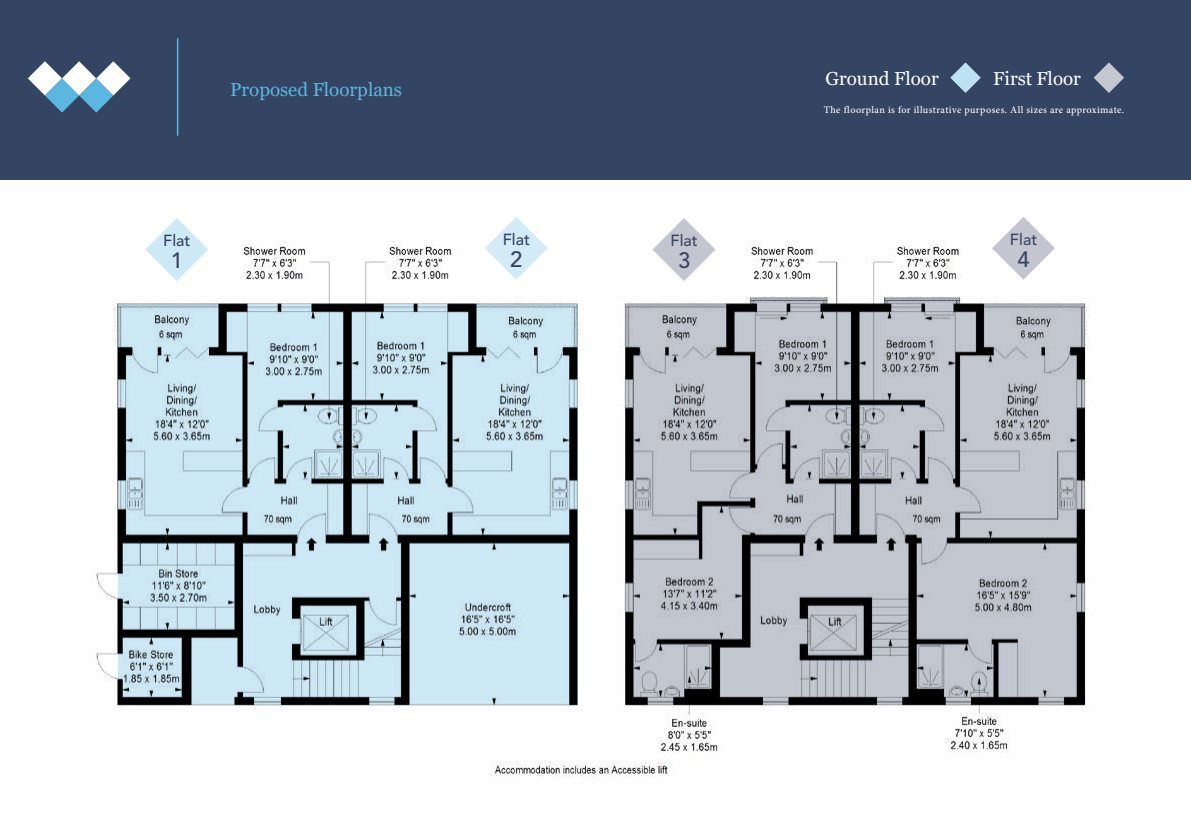
<style>
.page{position:relative;width:1191px;height:840px;background:#fff}
.page>*{position:absolute;margin:0;border:0;box-sizing:border-box;transform-origin:0 0}
.t1{font:500 22px "Avenir LT Std";color:#384563}
.t2{font:500 22px "Avenir LT Std";color:#364261}
.t3{font:500 22px "Avenir LT Std";color:#344463}
.t4{font:18.8px "Georgia";color:#fff}
.t5{font:18.8px "Georgia";color:#5bb6e0}
.t6{font:500 16px "Avenir LT Std";color:#384563}
.t7{font:500 16px "Avenir LT Std";color:#364261}
.t8{font:500 16px "Avenir LT Std";color:#344463}
.t9{font:500 10.2px "Minion Pro";letter-spacing:.04em;color:#fff}
</style>
<div class="page">
<img style="left:96px;top:240px;width:994px;height:537px">
<div style="left:0;top:0;width:1191px;height:180px;background:#344463"></div>
<svg style="left:28px;top:61px;width:102px;height:51px"></svg>
<hr style="left:177px;top:38px;width:1px;height:98px;background:#5bb6e0">
<svg style="left:950px;top:62px;width:30px;height:31px"></svg>
<svg style="left:1093px;top:62px;width:31px;height:31px"></svg>
<svg style="left:118px;top:304px;width:459px;height:400px;background:#b0c7d2"></svg>
<svg style="left:625px;top:304px;width:459px;height:400px;background:#a4a8b0"></svg>
<svg style="left:884px;top:298px;width:75px;height:11px"></svg>
<svg style="left:750px;top:298px;width:77px;height:11px"></svg>
<svg style="left:145px;top:218px;width:63px;height:63px"></svg>
<svg style="left:652px;top:218px;width:63px;height:63px"></svg>
<svg style="left:485px;top:217px;width:63px;height:62px"></svg>
<svg style="left:992px;top:217px;width:63px;height:62px"></svg>
<h2 class="t5" style="left:230px;top:78px;width:173px">Proposed Floorplans</h2>
<h3 class="t7" style="left:163px;top:231px;width:29px">Flat</h3>
<h1 class="t2" style="left:171px;top:248px;width:14px">1</h1>
<h3 class="t8" style="left:503px;top:230px;width:29px">Flat</h3>
<h1 class="t3" style="left:510px;top:246px;width:14px">2</h1>
<h3 class="t6" style="left:670px;top:231px;width:29px">Flat</h3>
<h1 class="t1" style="left:678px;top:248px;width:14px">3</h1>
<h2 class="t4" style="left:825px;top:67px;width:115px">Ground Floor</h2>
<h2 class="t4" style="left:993px;top:67px;width:89px">First Floor</h2>
<p class="t9" style="left:823px;top:102px;width:302px">The floorplan is for illustrative purposes. All sizes are approximate.</p>
<h3 class="t6" style="left:1010px;top:230px;width:29px">Flat</h3>
<h1 class="t1" style="left:1017px;top:246px;width:14px">4</h1>
</div>
